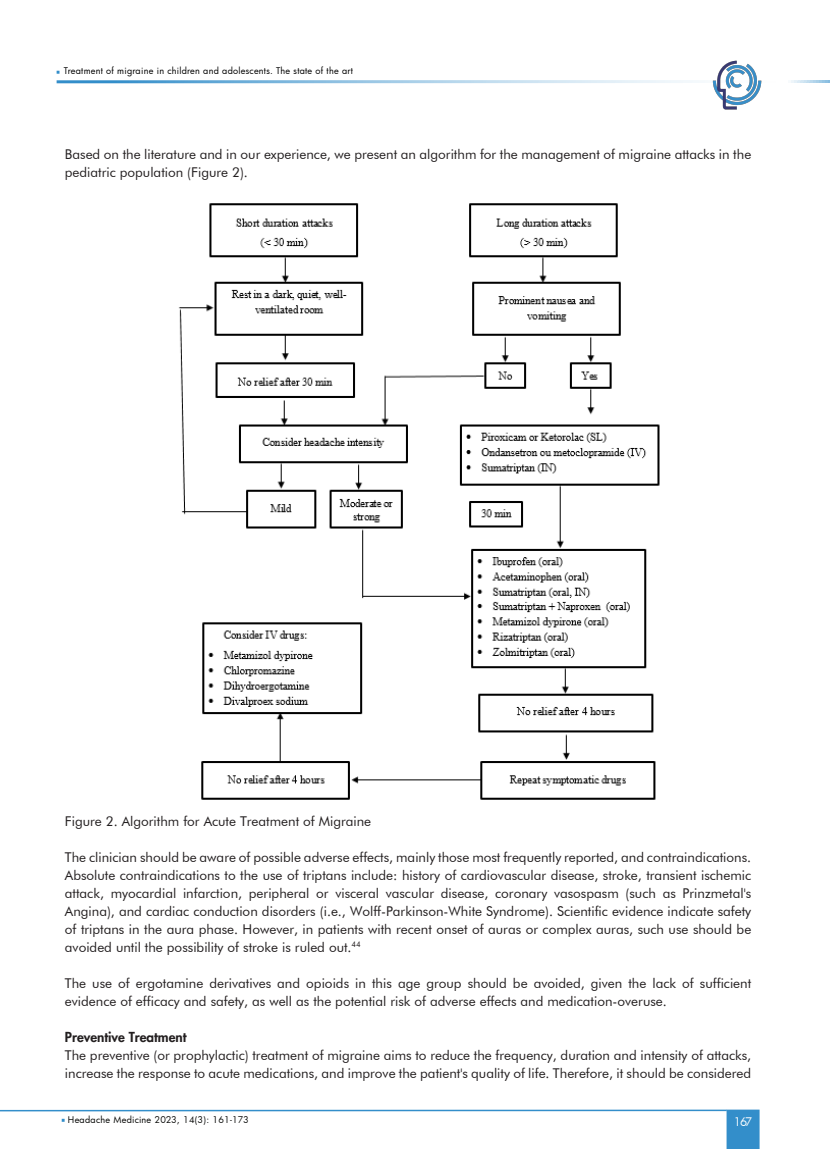
<style>
.page{position:relative;width:830px;height:1149px;background:#fff}
.page>*{position:absolute;margin:0;border:0;box-sizing:border-box;transform-origin:0 0}
.t1{font:13.5px/18px "Futura BT";color:#231f20}
.t2{font:800 13.5px "Futura";color:#231f20}
.t3{font:11.55px "Futura";color:#fff}
.t4{font:9px "Futura";letter-spacing:.03em;color:#000}
.t5{font:9px "Futura";letter-spacing:.03em;color:#040503}
</style>
<div class="page">
<hr style="left:57px;top:80px;width:772px;height:3px;background:#338eca">
<svg style="left:726px;top:1109px;width:33px;height:39px"></svg>
<hr style="left:0;top:1109px;width:726px;height:1px;background:#338eca">
<img style="left:712px;top:60px;width:49px;height:50px">
<img style="left:178px;top:203px;width:482px;height:597px">
<p class="t4" style="left:64px;top:65px;width:290px">Treatment of migraine in children and adolescents. The state of the art</p>
<p class="t1" style="left:65px;top:145px;width:687px">Based on the literature and in our experience, we present an algorithm for the management of migraine attacks in the pediatric population (Figure 2).</p>
<p class="t1" style="left:65px;top:811px;width:308px">Figure 2. Algorithm for Acute Treatment of Migraine</p>
<p class="t1" style="left:65px;top:847px;width:687px;text-align:justify">The clinician should be aware of possible adverse effects, mainly those most frequently reported, and contraindications.<br>Absolute contraindications to the use of triptans include: history of cardiovascular disease, stroke, transient ischemic attack, myocardial infarction, peripheral or visceral vascular disease, coronary vasospasm (such as Prinzmetal's Angina), and cardiac conduction disorders (i.e., Wolff-Parkinson-White Syndrome). Scientific evidence indicate safety of triptans in the aura phase. However, in patients with recent onset of auras or complex auras, such use should be avoided until the possibility of stroke is ruled out.<sup>44</sup></p>
<p class="t1" style="left:65px;top:973px;width:687px">The use of ergotamine derivatives and opioids in this age group should be avoided, given the lack of sufficient evidence of efficacy and safety, as well as the potential risk of adverse effects and medication-overuse.</p>
<p class="t2" style="left:65px;top:1028px;width:123px">Preventive Treatment</p>
<p class="t1" style="left:65px;top:1045px;width:687px">The preventive (or prophylactic) treatment of migraine aims to reduce the frequency, duration and intensity of attacks, increase the response to acute medications, and improve the patient's quality of life. Therefore, it should be considered</p>
<p class="t5" style="left:68px;top:1113px;width:182px">Headache Medicine 2023, 14(3): 161-173</p>
<p class="t3" style="left:733px;top:1113px;width:20px">167</p>
</div>
